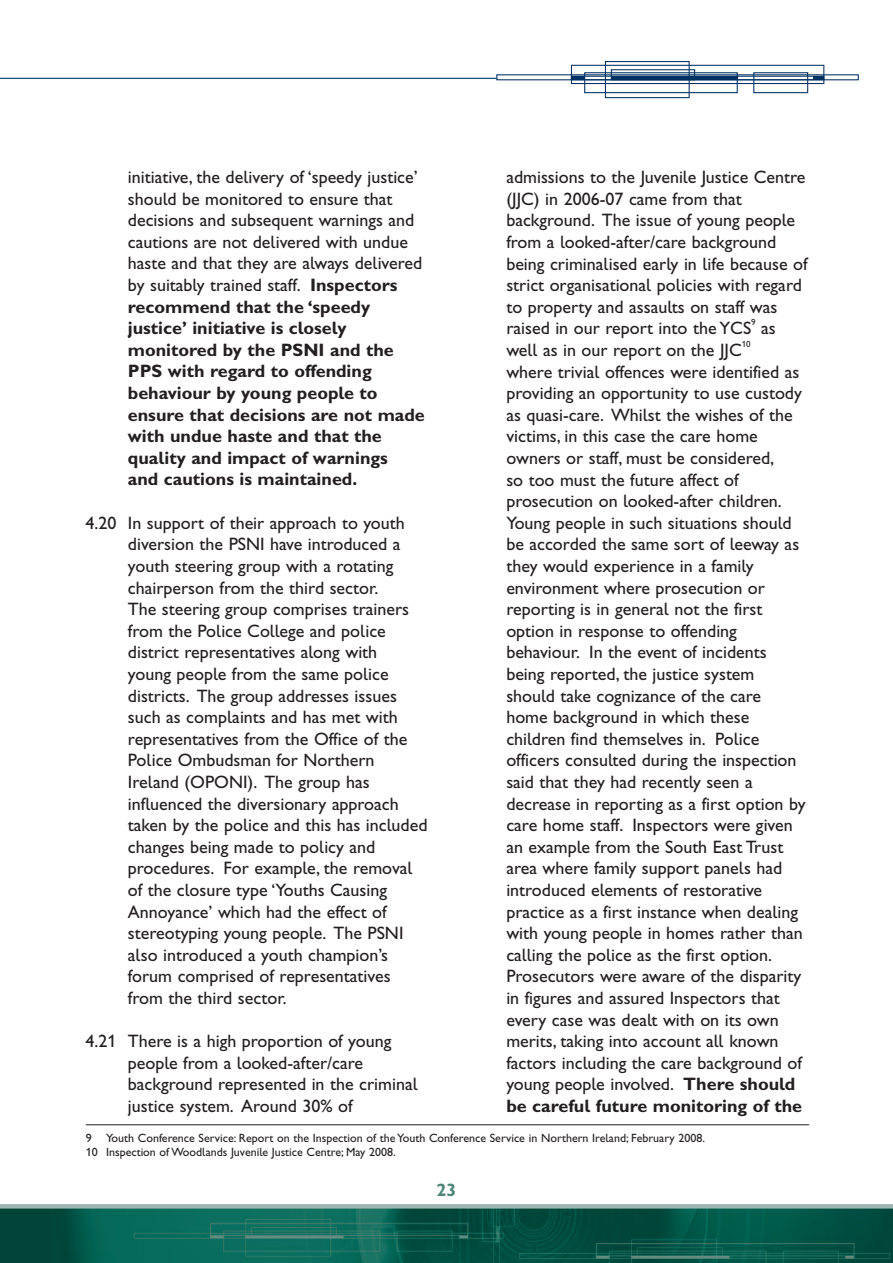
<style>
.page{position:relative;width:893px;height:1263px;background:#fff}
.page>*{position:absolute;margin:0;border:0;box-sizing:border-box;transform-origin:0 0}
.t1{font:18px/21.6px "Gill Sans Hta";color:#231f20}
.t2{font:18px/21.6px "Gill Sans Hta Bold Plain";color:#231f20}
.t3{font:18px "Gill Sans Hta Bold Plain";color:#4d8578}
.t4{font:12px/14.4px "Gill Sans Hta";color:#231f20}
.t5{font:9px "Gill Sans Hta";color:#231f20}
.s1{font-family:"Gill Sans Hta Bold Plain"}
</style>
<div class="page">
<img style="left:1px;top:1208px;width:892px;height:55px">
<div style="left:605px;top:61px;width:85px;height:37px;border:1px solid #003163"></div>
<div style="left:571px;top:65px;width:253px;height:19px;border:1px solid #003163"></div>
<div style="left:753px;top:72px;width:55px;height:21px;border:1px solid #003163"></div>
<div style="left:584px;top:72px;width:154px;height:21px;border:1px solid #003163"></div>
<div style="left:571px;top:76px;width:253px;height:4px;border:1px solid #003163"></div>
<div style="left:611px;top:69px;width:84px;height:11px;border:1px solid #003163"></div>
<hr style="left:571px;top:76px;width:14px;height:4px;background:#003163">
<hr style="left:611px;top:76px;width:126px;height:4px;background:#003163">
<hr style="left:813px;top:76px;width:11px;height:4px;background:#003163">
<hr style="left:0;top:78px;width:497px;height:1px;background:#003163">
<hr style="left:0;top:1204px;width:893px;height:4px;background:#9eb6af">
<hr style="left:86px;top:1124px;width:723px;height:1px;background:#231f20">
<p class="t1" style="left:128px;top:168px;width:296px">initiative, the delivery of ‘speedy justice’ should be monitored to ensure that decisions and subsequent warnings and cautions are not delivered with undue haste and that they are always delivered by suitably trained staff. <span class="s1">Inspectors</span></p>
<p class="t2" style="left:128px;top:298px;width:299px">recommend that the ‘speedy justice’ initiative is closely monitored by the PSNI and the<br>PPS with regard to offending behaviour by young people to ensure that decisions are not made with undue haste and that the quality and impact of warnings<br>and cautions is maintained.</p>
<p class="t1" style="left:128px;top:513px;width:301px;text-indent:-42px">4.20 In support of their approach to youth diversion the PSNI have introduced a youth steering group with a rotating chairperson from the third sector.<br>The steering group comprises trainers from the Police College and police district representatives along with<br>young people from the same police districts. The group addresses issues such as complaints and has met with representatives from the Office of the Police Ombudsman for Northern Ireland (OPONI). The group has influenced the diversionary approach taken by the police and this has included changes being made to policy and procedures. For example, the removal of the closure type ‘Youths Causing Annoyance’ which had the effect of stereotyping young people. The PSNI also introduced a youth champion’s forum comprised of representatives from the third sector.</p>
<p class="t1" style="left:128px;top:1032px;width:291px;text-indent:-42px">4.21 There is a high proportion of young people from a looked-after/care background represented in the criminal justice system. Around 30% of</p>
<p class="t4" style="left:86px;top:1131px;width:621px">9 Youth Conference Service: Report on the Inspection of the Youth Conference Service in Northern Ireland; February 2008.<br>10 Inspection of Woodlands Juvenile Justice Centre; May 2008.</p>
<p class="t1" style="left:506px;top:168px;width:303px">admissions to the Juvenile Justice Centre (JJC) in 2006-07 came from that background. The issue of young people from a looked-after/care background being criminalised early in life because of strict organisational policies with regard to property and assaults on staff was raised in our report into the YCS</p>
<p class="t5" style="left:751px;top:319px;width:6px">9</p>
<p class="t1" style="left:761px;top:319px;width:16px">as</p>
<p class="t1" style="left:506px;top:341px;width:237px">well as in our report on the JJC</p>
<p class="t5" style="left:742px;top:340px;width:10px">10</p>
<p class="t1" style="left:506px;top:362px;width:301px">where trivial offences were identified as providing an opportunity to use custody as quasi-care. Whilst the wishes of the victims, in this case the care home owners or staff, must be considered,<br>so too must the future affect of prosecution on looked-after children.<br>Young people in such situations should be accorded the same sort of leeway as they would experience in a family environment where prosecution or reporting is in general not the first option in response to offending behaviour. In the event of incidents being reported, the justice system should take cognizance of the care home background in which these children find themselves in. Police officers consulted during the inspection said that they had recently seen a decrease in reporting as a first option by care home staff. Inspectors were given an example from the South East Trust area where family support panels had introduced elements of restorative practice as a first instance when dealing with young people in homes rather than calling the police as the first option.<br>Prosecutors were aware of the disparity in figures and assured Inspectors that every case was dealt with on its own merits, taking into account all known factors including the care background of young people involved. <span class="s1">There should</span></p>
<p class="t2" style="left:506px;top:1097px;width:297px">be careful future monitoring of the</p>
<p class="t3" style="left:437px;top:1184px;width:21px">23</p>
</div>
